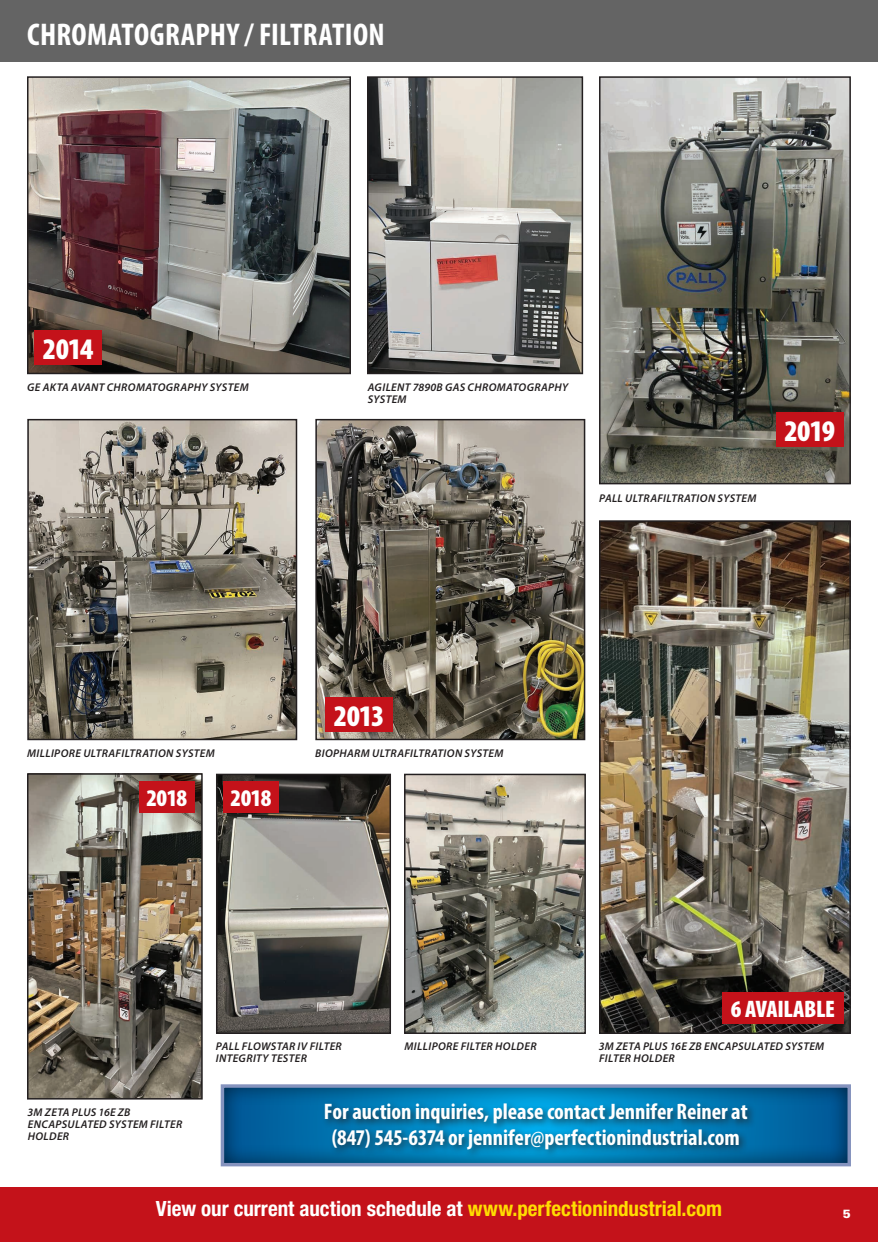
<style>
.page{position:relative;width:878px;height:1242px;background:#fff}
.page>*{position:absolute;margin:0;border:0;box-sizing:border-box;transform-origin:0 0}
.t1{font:700 condensed 31.5px "Myriad Pro";letter-spacing:.01em;color:#fff}
.t2{font:900 condensed 30px "Myriad Pro";letter-spacing:-.025em;color:#fff}
.t3{font:900 condensed 24px "Myriad Pro";letter-spacing:-.02em;color:#fff}
.t4{font:700 condensed 22.5px/25.8px "Myriad Pro";color:#fff;text-align:center}
.t5{font:700 condensed 21px "Helvetica Neue LT Std";color:#fff}
.t6{font:900 12px "Univers";color:#fff}
.t7{font:italic 600 11.25px/12px "Myriad Pro";letter-spacing:.03em;color:#231f20}
.s1{color:#ffdc01}
</style>
<div class="page">
<div style="left:218px;top:1084px;width:633px;height:84px;background:#231f20;opacity:.75"></div>
<div style="left:221px;top:1084px;width:629px;height:82px;border:3px solid #8593be"></div>
<div style="left:321px;top:1100px;width:436px;height:59px;background:#231f20;opacity:.75"></div>
<div style="left:0;top:0;width:878px;height:61px;background:#646464"></div>
<div style="left:0;top:1188px;width:878px;height:54px;background:#c4121a"></div>
<img style="left:30px;top:422px;width:264px;height:315px">
<div style="left:27px;top:419px;width:270px;height:321px;border:2px solid #231f20"></div>
<img style="left:318px;top:422px;width:264px;height:315px">
<div style="left:315px;top:419px;width:270px;height:321px;border:2px solid #231f20"></div>
<img style="left:30px;top:79px;width:318px;height:292px">
<div style="left:27px;top:76px;width:324px;height:298px;border:2px solid #231f20"></div>
<img style="left:370px;top:79px;width:210px;height:292px">
<div style="left:367px;top:76px;width:216px;height:298px;border:2px solid #231f20"></div>
<div style="left:325px;top:697px;width:68px;height:35px;background:#c4121a"></div>
<div style="left:34px;top:330px;width:68px;height:35px;background:#c4121a"></div>
<img style="left:407px;top:777px;width:176px;height:254px">
<div style="left:404px;top:774px;width:182px;height:260px;border:2px solid #231f20"></div>
<img style="left:219px;top:777px;width:169px;height:254px">
<div style="left:216px;top:774px;width:175px;height:260px;border:2px solid #231f20"></div>
<div style="left:223px;top:782px;width:56px;height:31px;background:#c4121a"></div>
<img style="left:30px;top:776px;width:170px;height:321px">
<div style="left:27px;top:773px;width:176px;height:327px;border:2px solid #231f20"></div>
<div style="left:139px;top:782px;width:55px;height:31px;background:#c4121a"></div>
<img style="left:602px;top:79px;width:245px;height:402px">
<div style="left:599px;top:76px;width:251px;height:408px;border:2px solid #231f20"></div>
<div style="left:776px;top:412px;width:67px;height:35px;background:#c4121a"></div>
<img style="left:602px;top:523px;width:245px;height:508px">
<div style="left:599px;top:520px;width:251px;height:514px;border:2px solid #231f20"></div>
<div style="left:722px;top:993px;width:121px;height:31px;background:#c4121a"></div>
<h1 class="t1" style="left:27px;top:14px;width:359px">CHROMATOGRAPHY / FILTRATION</h1>
<h2 class="t2" style="left:43px;top:329px;width:52px">2014</h2>
<p class="t7" style="left:27px;top:381px;width:223px">GE AKTA AVANT CHROMATOGRAPHY SYSTEM</p>
<p class="t7" style="left:368px;top:381px;width:202px">AGILENT 7890B GAS CHROMATOGRAPHY<br>SYSTEM</p>
<p class="t7" style="left:599px;top:492px;width:159px">PALL ULTRAFILTRATION SYSTEM</p>
<h2 class="t2" style="left:784px;top:411px;width:52px">2019</h2>
<h2 class="t2" style="left:334px;top:696px;width:52px">2013</h2>
<p class="t7" style="left:27px;top:747px;width:189px">MILLIPORE ULTRAFILTRATION SYSTEM</p>
<p class="t7" style="left:315px;top:747px;width:190px">BIOPHARM ULTRAFILTRATION SYSTEM</p>
<h3 class="t3" style="left:146px;top:783px;width:42px">2018</h3>
<h3 class="t3" style="left:230px;top:783px;width:42px">2018</h3>
<p class="t7" style="left:216px;top:1040px;width:127px">PALL FLOWSTAR IV FILTER</p>
<p class="t7" style="left:404px;top:1040px;width:134px">MILLIPORE FILTER HOLDER</p>
<p class="t7" style="left:216px;top:1052px;width:93px">INTEGRITY TESTER</p>
<h3 class="t3" style="left:730px;top:994px;width:106px">6 AVAILABLE</h3>
<p class="t7" style="left:599px;top:1040px;width:227px">3M ZETA PLUS 16E ZB ENCAPSULATED SYSTEM<br>FILTER HOLDER</p>
<p class="t7" style="left:28px;top:1105px;width:156px">3M ZETA PLUS 16E ZB<br>ENCAPSULATED SYSTEM FILTER<br>HOLDER</p>
<h3 class="t4" style="left:324px;top:1099px;width:425px">For auction inquiries, please contact Jennifer Reiner at (847) 545-6374 or jennifer@perfectionindustrial.com</h3>
<h3 class="t5" style="left:156px;top:1196px;width:567px">View our current auction schedule at <span class="s1">www.perfectionindustrial.com</span></h3>
<p class="t6" style="left:842px;top:1206px;width:10px">5</p>
</div>
